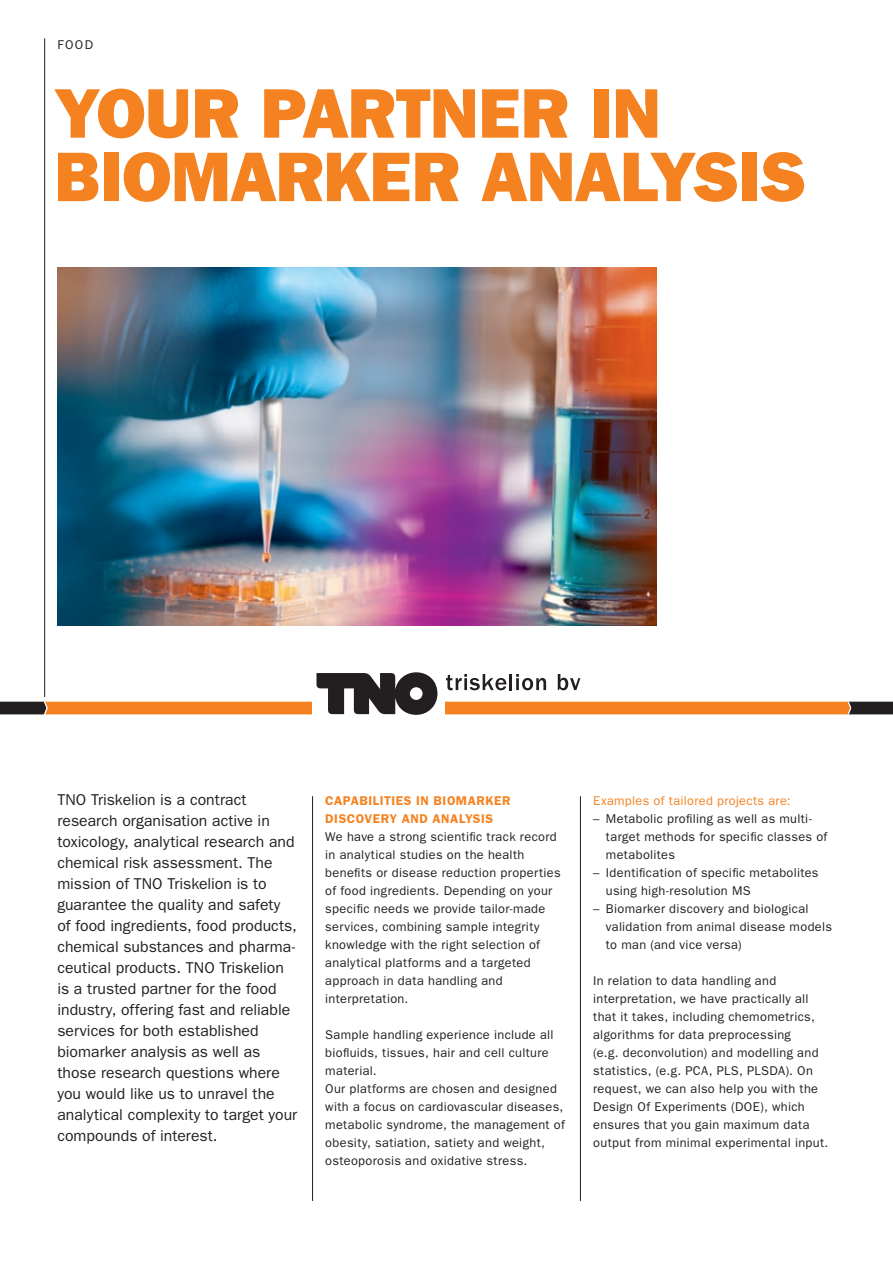
<style>
.page{position:relative;width:893px;height:1263px;background:#fff}
.page>*{position:absolute;margin:0;border:0;box-sizing:border-box;transform-origin:0 0}
.t1{font:70.5px/63.4px "ITC Franklin Gothic Std Hvy";letter-spacing:-.01em;color:#f58220}
.t2{font:15.75px/21px "ITC Franklin Gothic Std";color:#231f20}
.t3{font:12.75px/18px "ITC Franklin Gothic Std";letter-spacing:.025em;color:#231f20}
.t4{font:600 12.75px/18px "ITC Franklin Gothic Std";letter-spacing:.045em;color:#f58220}
.t5{font:12.75px "ITC Franklin Gothic Std";letter-spacing:.025em;color:#f58220}
</style>
<div class="page">
<hr style="left:312px;top:796px;width:1px;height:405px;background:#231f20">
<hr style="left:580px;top:796px;width:1px;height:405px;background:#231f20">
<hr style="left:44px;top:38px;width:1px;height:659px;background:#231f20">
<svg style="left:0;top:672px;width:893px;height:43px"></svg>
<img style="left:57px;top:268px;width:600px;height:357px">
<p class="t3" style="left:57px;top:36px;width:18px">food</p>
<h1 class="t1" style="left:54px;top:82px;width:754px">YOUR PARTNER IN<br>BIOMARKER ANALYSIS</h1>
<p class="t2" style="left:57px;top:789px;width:241px">TNO Triskelion is a contract research organisation active in toxicology, analytical research and chemical risk assessment. The mission of TNO Triskelion is to guarantee the quality and safety of food ingredients, food products, chemical substances and pharma&shy;ceutical products. TNO Triskelion is a trusted partner for the food industry, offering fast and reliable services for both established biomarker analysis as well as those research questions where you would like us to unravel the analytical complexity to target your compounds of interest.</p>
<p class="t4" style="left:325px;top:791px;width:187px">CAPABILITIES IN BIOMARKER<br>DISCOVERY AND ANALYSIS</p>
<p class="t3" style="left:325px;top:828px;width:237px">We have a strong scientific track record in analytical studies on the health benefits or disease reduction properties of food ingredients. Depending on your specific needs we provide tailor-made services, combining sample integrity knowledge with the right selection of analytical platforms and a targeted approach in data handling and interpretation.</p>
<p class="t3" style="left:325px;top:1026px;width:241px">Sample handling experience include all biofluids, tissues, hair and cell culture material.<br>Our platforms are chosen and designed with a focus on cardiovascular diseases, metabolic syndrome, the management of obesity, satiation, satiety and weight, osteoporosis and oxidative stress.</p>
<p class="t5" style="left:593px;top:793px;width:199px">Examples of tailored projects are:</p>
<p class="t3" style="left:606px;top:810px;width:223px;text-indent:-13px">– Metabolic profiling as well as multi&shy;target methods for specific classes of metabolites</p>
<p class="t3" style="left:606px;top:864px;width:214px;text-indent:-13px">– Identification of specific metabolites using high-resolution MS</p>
<p class="t3" style="left:606px;top:900px;width:227px;text-indent:-13px">– Biomarker discovery and biological validation from animal disease models to man (and vice versa)</p>
<p class="t3" style="left:593px;top:972px;width:237px">In relation to data handling and interpretation, we have practically all that it takes, including chemometrics, algorithms for data preprocessing<br>(e.g. deconvolution) and modelling and statistics, (e.g. PCA, PLS, PLSDA). On request, we can also help you with the Design Of Experiments (DOE), which ensures that you gain maximum data output from minimal experimental input.</p>
</div>
